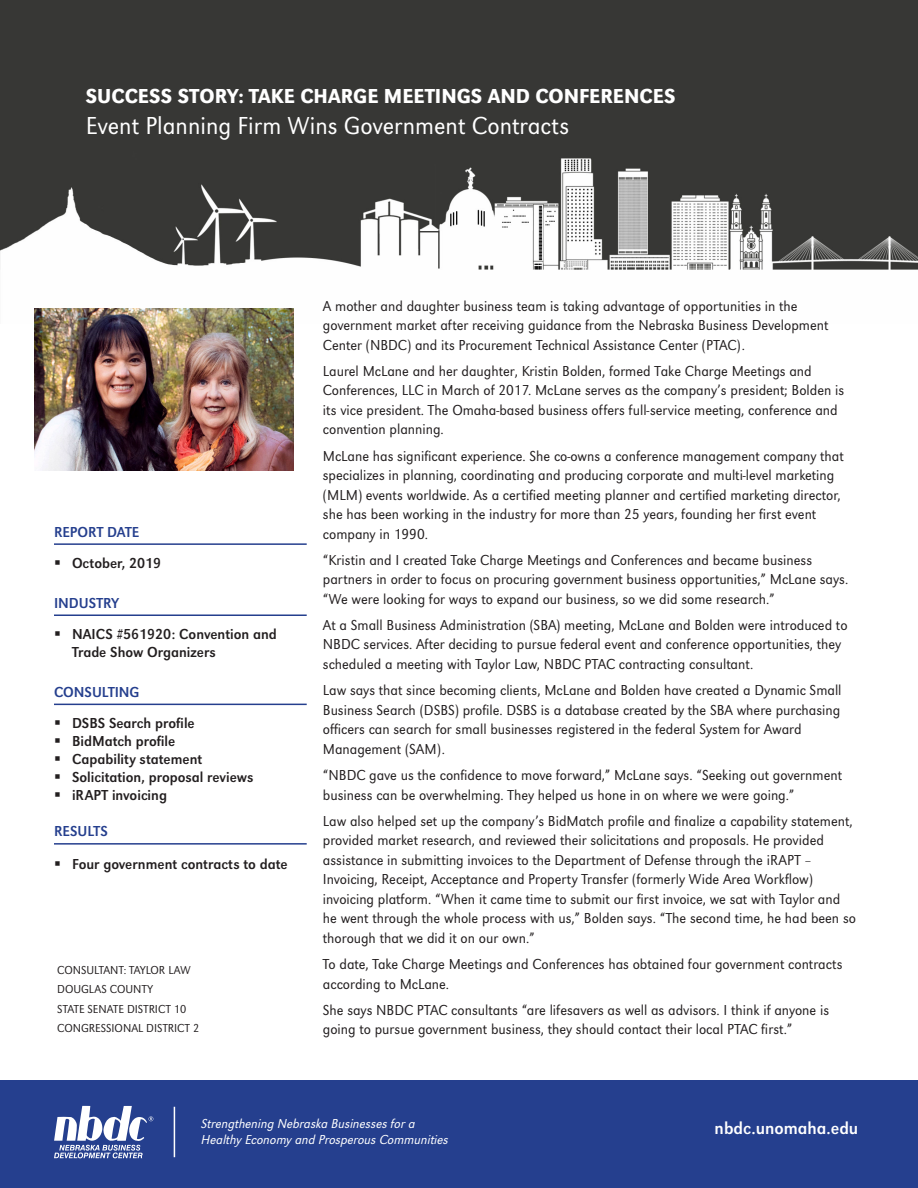
<style>
.page{position:relative;width:918px;height:1188px;background:#fff}
.page>*{position:absolute;margin:0;border:0;box-sizing:border-box;transform-origin:0 0}
.Headling_Line_1{font:300 25.5px "URW Grotesk Nar";color:#fff}
.Headling_Line_1-2{font:500 21px "URW Grotesk Nar";color:#fff}
.t1{font:18px "URW Grotesk Nar";color:#fff}
.story_text{font:300 15px/19.5px "URW Grotesk Nar";color:#231f20}
.t2{font:15px/18px "URW Grotesk Nar";color:#231f20}
.side_headers{font:15px "URW Grotesk Nar";color:#253f8e}
.vision{font:italic 300 13.5px/16.5px "URW Grotesk Nar";color:#fff}
.footer_information{font:300 12px/19.5px "URW Grotesk Nar";color:#231f20}
</style>
<div class="page">
<img style="left:0;top:0;width:918px;height:324px">
<div style="left:0;top:1080px;width:918px;height:108px;background:#253f8e"></div>
<hr style="left:54px;top:543px;width:253px;height:2px;background:#253f8e">
<hr style="left:54px;top:614px;width:253px;height:2px;background:#253f8e">
<hr style="left:54px;top:704px;width:253px;height:1px;background:#253f8e">
<hr style="left:54px;top:843px;width:253px;height:2px;background:#253f8e">
<svg style="left:54px;top:1106px;width:99px;height:52px"></svg>
<hr style="left:174px;top:1107px;width:1px;height:50px;background:#fff">
<img style="left:35px;top:309px;width:258px;height:162px">
<p class="Headling_Line_1-2" style="left:86px;top:84px;width:591px">SUCCESS STORY: TAKE CHARGE MEETINGS AND CONFERENCES</p>
<p class="Headling_Line_1" style="left:86px;top:111px;width:485px">Event Planning Firm Wins Government Contracts</p>
<p class="side_headers" style="left:54px;top:523px;width:87px">REPORT DATE</p>
<p class="t2" style="left:72px;top:554px;width:91px">October, 2019</p>
<p class="side_headers" style="left:54px;top:594px;width:67px">INDUSTRY</p>
<p class="t2" style="left:72px;top:625px;width:206px">NAICS #561920: Convention and<br>Trade Show Organizers</p>
<p class="side_headers" style="left:54px;top:683px;width:87px">CONSULTING</p>
<p class="t2" style="left:72px;top:715px;width:124px">DSBS Search profile</p>
<p class="t2" style="left:72px;top:733px;width:105px">BidMatch profile</p>
<p class="t2" style="left:72px;top:751px;width:132px">Capability statement</p>
<p class="t2" style="left:72px;top:769px;width:183px">Solicitation, proposal reviews</p>
<p class="t2" style="left:72px;top:787px;width:97px">iRAPT invoicing</p>
<p class="side_headers" style="left:54px;top:823px;width:55px">RESULTS</p>
<p class="t2" style="left:72px;top:856px;width:217px">Four government contracts to date</p>
<p class="footer_information" style="left:57px;top:960px;width:144px">CONSULTANT: TAYLOR LAW<br>DOUGLAS COUNTY<br>STATE SENATE DISTRICT 10<br>CONGRESSIONAL DISTRICT 2</p>
<p class="story_text" style="left:323px;top:296px;width:507px">A mother and daughter business team is taking advantage of opportunities in the government market after receiving guidance from the Nebraska Business Development<br>Center (NBDC) and its Procurement Technical Assistance Center (PTAC).</p>
<p class="story_text" style="left:323px;top:362px;width:523px;line-height:18.8px">Laurel McLane and her daughter, Kristin Bolden, formed Take Charge Meetings and<br>Conferences, LLC in March of 2017. McLane serves as the company’s president; Bolden is</p>
<p class="story_text" style="left:323px;top:400px;width:516px">its vice president. The Omaha-based business offers full-service meeting, conference and convention planning.</p>
<p class="story_text" style="left:323px;top:446px;width:522px">McLane has significant experience. She co-owns a conference management company that specializes in planning, coordinating and producing corporate and multi-level marketing (MLM) events worldwide. As a certified meeting planner and certified marketing director, she has been working in the industry for more than 25 years, founding her first event company in 1990.</p>
<p class="story_text" style="left:323px;top:550px;width:527px">“Kristin and I created Take Charge Meetings and Conferences and became business partners in order to focus on procuring government business opportunities,” McLane says. “We were looking for ways to expand our business, so we did some research.”</p>
<p class="story_text" style="left:323px;top:616px;width:526px;line-height:18.6px">At a Small Business Administration (SBA) meeting, McLane and Bolden were introduced to<br>NBDC services. After deciding to pursue federal event and conference opportunities, they</p>
<p class="story_text" style="left:323px;top:651px;width:520px;line-height:26.2px">scheduled a meeting with Taylor Law, NBDC PTAC contracting consultant.<br>Law says that since becoming clients, McLane and Bolden have created a Dynamic Small</p>
<p class="story_text" style="left:323px;top:700px;width:519px">Business Search (DSBS) profile. DSBS is a database created by the SBA where purchasing officers can search for small businesses registered in the federal System for Award<br>Management (SAM).</p>
<p class="story_text" style="left:323px;top:765px;width:521px">“NBDC gave us the confidence to move forward,” McLane says. “Seeking out government business can be overwhelming. They helped us hone in on where we were going.”</p>
<p class="story_text" style="left:323px;top:811px;width:535px">Law also helped set up the company’s BidMatch profile and finalize a capability statement, provided market research, and reviewed their solicitations and proposals. He provided assistance in submitting invoices to the Department of Defense through the iRAPT – Invoicing, Receipt, Acceptance and Property Transfer (formerly Wide Area Workflow) invoicing platform. “When it came time to submit our first invoice, we sat with Taylor and he went through the whole process with us,” Bolden says. “The second time, he had been so thorough that we did it on our own.”</p>
<p class="story_text" style="left:323px;top:954px;width:521px">To date, Take Charge Meetings and Conferences has obtained four government contracts according to McLane.</p>
<p class="story_text" style="left:323px;top:1000px;width:508px">She says NBDC PTAC consultants “are lifesavers as well as advisors. I think if anyone is going to pursue government business, they should contact their local PTAC first.”</p>
<p class="vision" style="left:202px;top:1115px;width:249px">Strengthening Nebraska Businesses for a<br>Healthy Economy and Prosperous Communities</p>
<p class="t1" style="left:715px;top:1118px;width:145px">nbdc.unomaha.edu</p>
</div>
